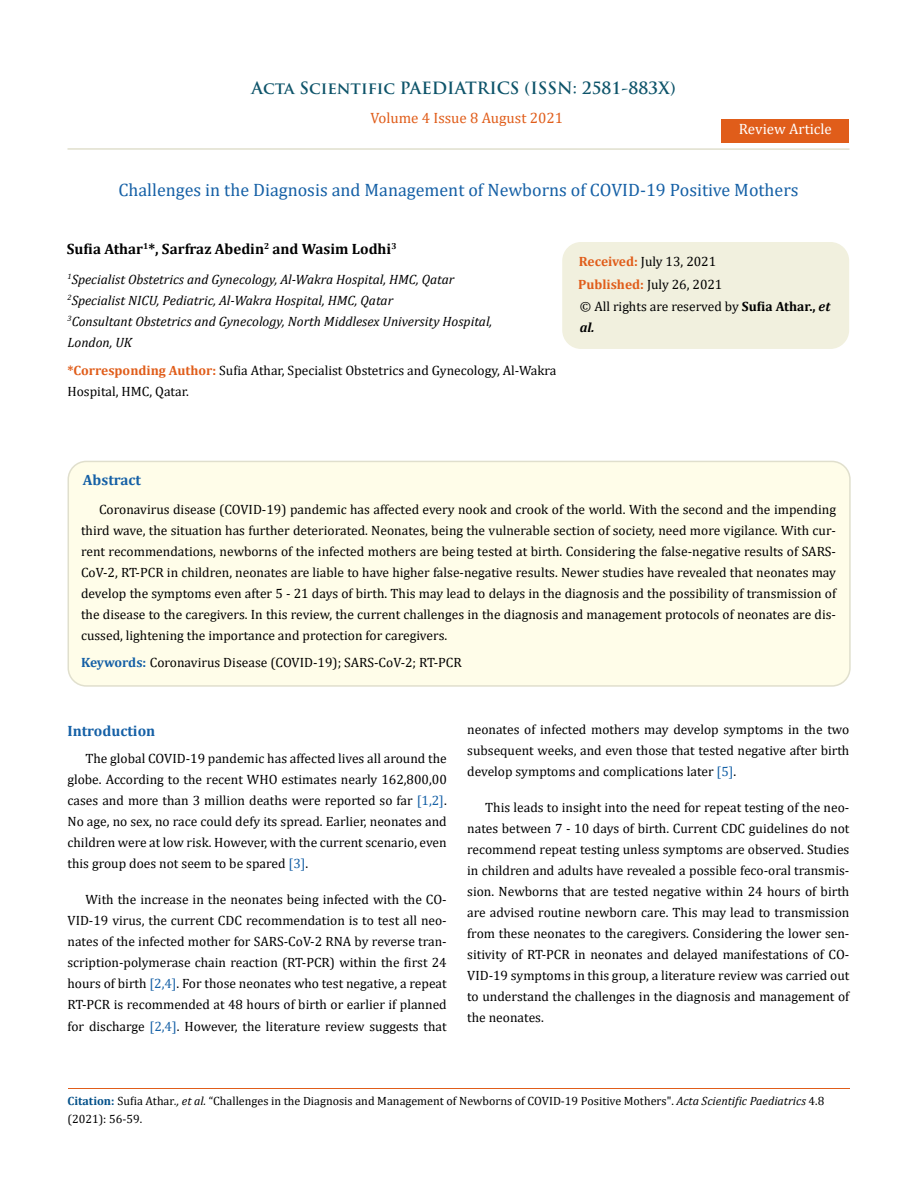
<style>
.page{position:relative;width:917px;height:1188px;background:#fff}
.page>*{position:absolute;margin:0;border:0;box-sizing:border-box;transform-origin:0 0}
.t1{font:18px "Cambria";color:#1560a6}
.t2{font:700 16.5px "Trajan Pro";color:#0e546a}
.t3{font:700 15px "Cambria";color:#000}
.t4{font:15px "Cambria";color:#e05d1a}
.t5{font:700 15px "Cambria";color:#1560a6}
.t6{font:15px "Cambria";color:#fff}
.t7{font:13.5px/21px "Cambria";color:#000;text-align:justify}
.t8{font:italic 13.5px/21px "Cambria";color:#000}
.t9{font:12px/18px "Cambria";color:#000}
.s1{font-weight:700;color:#e05d1a}
.s2{font-weight:700}
.s3{font-weight:700;font-style:italic}
.s4{font-weight:700;color:#1560a6}
.s5{color:#1560a6}
.s6{font-weight:700;color:#035089}
.s7{font-style:italic}
</style>
<div class="page">
<div style="left:721px;top:119px;width:128px;height:23px;background:#e05d1a"></div>
<div style="left:563px;top:243px;width:285px;height:105px;background:#f1f0de;border-radius:18px"></div>
<div style="left:562px;top:242px;width:287px;height:107px;border:2px solid #f1f0de;border-radius:18px"></div>
<div style="left:68px;top:461px;width:781px;height:225px;background:#fffde9;border-radius:18px"></div>
<div style="left:67px;top:461px;width:783px;height:226px;border:2px solid #e0dfcd;border-radius:18px"></div>
<hr style="left:68px;top:1088px;width:781px;height:1px;background:#e05d1a">
<hr style="left:67px;top:148px;width:782px;height:2px;background:#e0dfcd">
<p class="t2" style="left:252px;top:77px;width:425px">Acta Scientific PAEDIATRICS (ISSN: 2581-883X)</p>
<p class="t4" style="left:370px;top:109px;width:194px">Volume 4 Issue 8 August 2021</p>
<p class="t6" style="left:739px;top:120px;width:94px">Review Article</p>
<h1 class="t1" style="left:118px;top:180px;width:681px">Challenges in the Diagnosis and Management of Newborns of COVID-19 Positive Mothers</h1>
<p class="t3" style="left:67px;top:239px;width:331px">Sufia Athar<sup>1</sup>*, Sarfraz Abedin<sup>2</sup> and Wasim Lodhi<sup>3</sup></p>
<p class="t8" style="left:67px;top:268px;width:426px"><sup>1</sup>Specialist Obstetrics and Gynecology, Al-Wakra Hospital, HMC, Qatar <sup>2</sup>Specialist NICU, Pediatric, Al-Wakra Hospital, HMC, Qatar<br><sup>3</sup>Consultant Obstetrics and Gynecology, North Middlesex University Hospital, London, UK</p>
<p class="t7" style="left:67px;top:360px;width:490px"><span class="s1">*Corresponding Author:</span> Sufia Athar, Specialist Obstetrics and Gynecology, Al-Wakra<br>Hospital, HMC, Qatar.</p>
<p class="t7" style="left:578px;top:250px;width:146px;line-height:23px"><span class="s1">Received:</span> July 13, 2021<br><span class="s1">Published:</span> July 26, 2021</p>
<p class="t7" style="left:580px;top:295px;width:252px">© All rights are reserved by <span class="s2">Sufia Athar.,</span> <span class="s3">et al.</span></p>
<p class="t5" style="left:83px;top:469px;width:60px">Abstract</p>
<p class="t7" style="left:81px;top:499px;width:756px;text-indent:18px">Coronavirus disease (COVID-19) pandemic has affected every nook and crook of the world. With the second and the impending third wave, the situation has further deteriorated. Neonates, being the vulnerable section of society, need more vigilance. With cur&shy;rent recommendations, newborns of the infected mothers are being tested at birth. Considering the false-negative results of SARS-CoV-2, RT-PCR in children, neonates are liable to have higher false-negative results. Newer studies have revealed that neonates may develop the symptoms even after 5 - 21 days of birth. This may lead to delays in the diagnosis and the possibility of transmission of the disease to the caregivers. In this review, the current challenges in the diagnosis and management protocols of neonates are dis&shy;cussed, lightening the importance and protection for caregivers.</p>
<p class="t7" style="left:81px;top:652px;width:382px"><span class="s4">Keywords:</span> Coronavirus Disease (COVID-19); SARS-CoV-2; RT-PCR</p>
<p class="t5" style="left:67px;top:721px;width:89px">Introduction</p>
<p class="t7" style="left:67px;top:748px;width:381px;text-indent:18px">The global COVID-19 pandemic has affected lives all around the globe. According to the recent WHO estimates nearly 162,800,00 cases and more than 3 million deaths were reported so far <span class="s5">[1,2]</span>.<br>No age, no sex, no race could defy its spread. Earlier, neonates and children were at low risk. However, with the current scenario, even this group does not seem to be spared <span class="s5">[3]</span>.</p>
<p class="t7" style="left:67px;top:889px;width:381px;text-indent:18px">With the increase in the neonates being infected with the CO-VID-19 virus, the current CDC recommendation is to test all neo&shy;nates of the infected mother for SARS-CoV-2 RNA by reverse tran&shy;scription-polymerase chain reaction (RT-PCR) within the first 24 hours of birth <span class="s5">[2,4]</span>. For those neonates who test negative, a repeat RT-PCR is recommended at 48 hours of birth or earlier if planned for discharge <span class="s5">[2,4]</span>. However, the literature review suggests that</p>
<p class="t7" style="left:467px;top:719px;width:384px">neonates of infected mothers may develop symptoms in the two subsequent weeks, and even those that tested negative after birth develop symptoms and complications later <span class="s5">[5]</span>.</p>
<p class="t7" style="left:467px;top:797px;width:384px;text-indent:18px">This leads to insight into the need for repeat testing of the neo&shy;nates between 7 - 10 days of birth. Current CDC guidelines do not recommend repeat testing unless symptoms are observed. Studies in children and adults have revealed a possible feco-oral transmis&shy;sion. Newborns that are tested negative within 24 hours of birth are advised routine newborn care. This may lead to transmission from these neonates to the caregivers. Considering the lower sen&shy;sitivity of RT-PCR in neonates and delayed manifestations of CO-VID-19 symptoms in this group, a literature review was carried out to understand the challenges in the diagnosis and management of the neonates.</p>
<p class="t9" style="left:68px;top:1092px;width:758px"><span class="s6">Citation:</span> Sufia Athar<span class="s7">., et al.</span> “Challenges in the Diagnosis and Management of Newborns of COVID-19 Positive Mothers". <span class="s7">Acta Scientific Paediatrics</span> 4.8 (2021): 56-59.</p>
</div>
